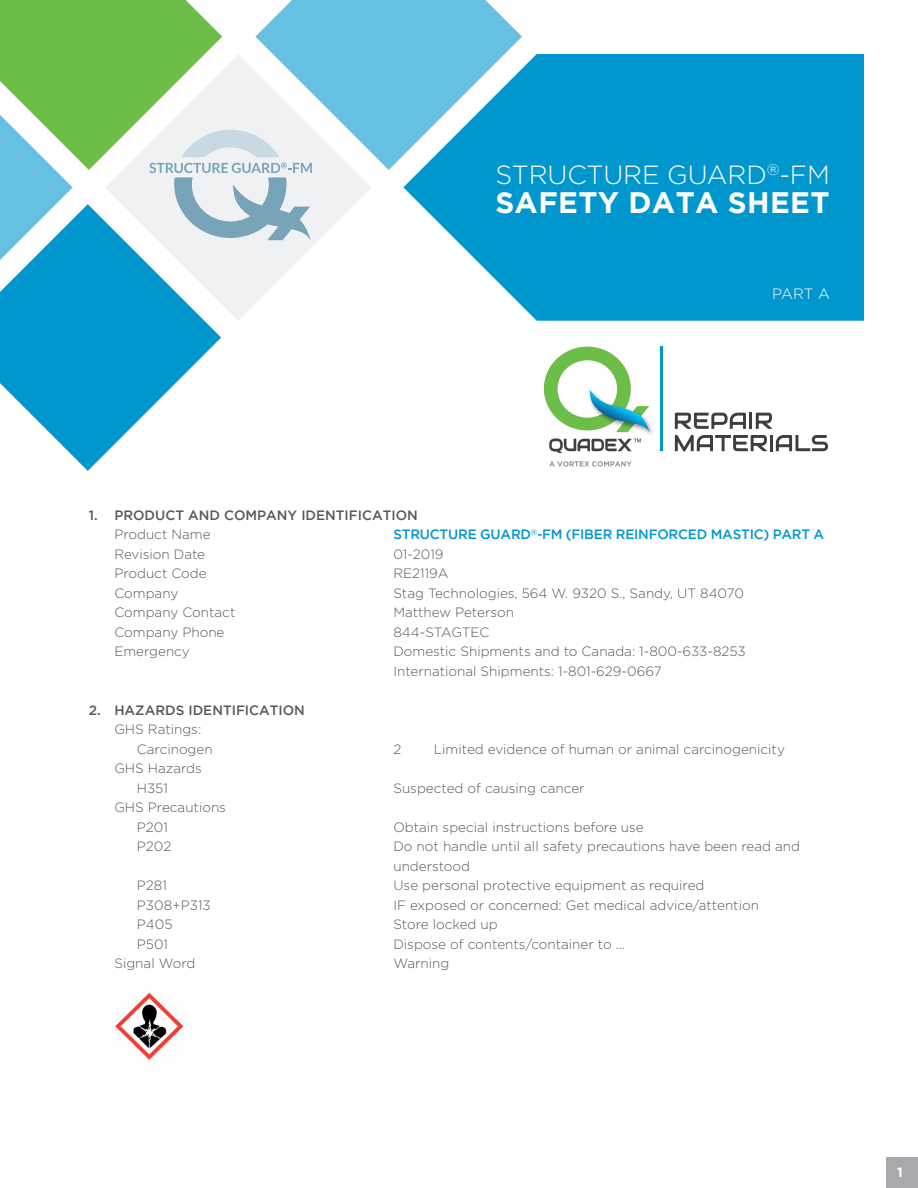
<style>
.page{position:relative;width:918px;height:1188px;background:#fff}
.page>*{position:absolute;margin:0;border:0;box-sizing:border-box;transform-origin:0 0}
.t1{font:700 29.55px "Gotham";letter-spacing:.015em;color:#fff}
.t2{font:300 26.25px "Gotham";letter-spacing:-.005em;color:#fff}
.t3{font:300 15px "Gotham";color:#fff}
.t4{font:300 13.5px/19.5px "Gotham";color:#57585a}
.t5{font:500 13.5px "Gotham";color:#57585a}
.t6{font:500 13.5px "Gotham";letter-spacing:-.015em;color:#0096ce}
.t7{font:700 13.5px "Gotham";color:#fff}
</style>
<div class="page">
<div style="left:887px;top:1158px;width:31px;height:30px;background:#a8a9ad"></div>
<img style="left:573px;top:414px;width:102px;height:37px">
<svg style="left:544px;top:347px;width:105px;height:85px"></svg>
<hr style="left:660px;top:346px;width:3px;height:105px;background:#0096ce">
<svg style="left:675px;top:413px;width:71px;height:16px"></svg>
<hr style="left:749px;top:413px;width:3px;height:16px;background:#3e3e3f">
<svg style="left:756px;top:413px;width:17px;height:16px"></svg>
<svg style="left:675px;top:435px;width:92px;height:16px"></svg>
<hr style="left:770px;top:435px;width:3px;height:16px;background:#3e3e3f">
<svg style="left:776px;top:435px;width:52px;height:16px"></svg>
<svg style="left:549px;top:439px;width:92px;height:14px"></svg>
<svg style="left:549px;top:461px;width:83px;height:6px"></svg>
<svg style="left:312px;top:170px;width:59px;height:77px;fill:#f0f1f2"></svg>
<svg style="left:0;top:321px;width:221px;height:150px;fill:#0096ce"></svg>
<svg style="left:403px;top:54px;width:461px;height:267px;background:#169fd2"></svg>
<svg style="left:312px;top:0;width:210px;height:170px;fill:#66c0e1"></svg>
<svg style="left:0;top:0;width:312px;height:321px"></svg>
<img style="left:116px;top:992px;width:68px;height:68px">
<p class="t2" style="left:496px;top:160px;width:336px">STRUCTURE GUARD<sup>®</sup>-FM</p>
<p class="t1" style="left:495px;top:186px;width:336px">SAFETY DATA SHEET</p>
<p class="t3" style="left:772px;top:285px;width:59px">PART A</p>
<p class="t5" style="left:89px;top:507px;width:330px">1. PRODUCT AND COMPANY IDENTIFICATION</p>
<p class="t4" style="left:114px;top:525px;width:98px">Product Name</p>
<p class="t6" style="left:393px;top:527px;width:432px">STRUCTURE GUARD<sup>®</sup>-FM (FIBER REINFORCED MASTIC) PART A</p>
<p class="t4" style="left:114px;top:544px;width:92px">Revision Date</p>
<p class="t4" style="left:393px;top:544px;width:52px">01-2019</p>
<p class="t4" style="left:114px;top:564px;width:94px">Product Code</p>
<p class="t4" style="left:393px;top:564px;width:57px">RE2119A</p>
<p class="t4" style="left:114px;top:583px;width:65px">Company</p>
<p class="t4" style="left:393px;top:583px;width:352px">Stag Technologies, 564 W. 9320 S., Sandy, UT 84070</p>
<p class="t4" style="left:114px;top:603px;width:123px">Company Contact</p>
<p class="t4" style="left:393px;top:603px;width:122px">Matthew Peterson</p>
<p class="t4" style="left:114px;top:622px;width:112px">Company Phone</p>
<p class="t4" style="left:393px;top:622px;width:98px">844-STAGTEC</p>
<p class="t4" style="left:114px;top:642px;width:77px">Emergency</p>
<p class="t4" style="left:393px;top:642px;width:354px">Domestic Shipments and to Canada: 1-800-633-8253</p>
<p class="t4" style="left:393px;top:661px;width:270px">International Shipments: 1-801-629-0667</p>
<p class="t5" style="left:89px;top:702px;width:218px">2. HAZARDS IDENTIFICATION</p>
<p class="t4" style="left:114px;top:720px;width:88px">GHS Ratings:</p>
<p class="t4" style="left:137px;top:739px;width:77px">Carcinogen</p>
<p class="t4" style="left:393px;top:739px;width:9px">2</p>
<p class="t4" style="left:434px;top:739px;width:353px">Limited evidence of human or animal carcinogenicity</p>
<p class="t4" style="left:114px;top:759px;width:89px">GHS Hazards</p>
<p class="t4" style="left:137px;top:778px;width:33px">H351</p>
<p class="t4" style="left:393px;top:778px;width:193px">Suspected of causing cancer</p>
<p class="t4" style="left:114px;top:798px;width:113px">GHS Precautions</p>
<p class="t4" style="left:137px;top:817px;width:33px">P201</p>
<p class="t4" style="left:393px;top:817px;width:252px">Obtain special instructions before use</p>
<p class="t4" style="left:137px;top:837px;width:36px">P202</p>
<p class="t4" style="left:393px;top:837px;width:408px">Do not handle until all safety precautions have been read and understood</p>
<p class="t4" style="left:137px;top:876px;width:32px">P281</p>
<p class="t4" style="left:393px;top:876px;width:313px">Use personal protective equipment as required</p>
<p class="t4" style="left:137px;top:895px;width:75px">P308+P313</p>
<p class="t4" style="left:393px;top:895px;width:367px">IF exposed or concerned: Get medical advice/attention</p>
<p class="t4" style="left:137px;top:915px;width:37px">P405</p>
<p class="t4" style="left:393px;top:915px;width:106px">Store locked up</p>
<p class="t4" style="left:137px;top:934px;width:33px">P501</p>
<p class="t4" style="left:393px;top:934px;width:233px">Dispose of contents/container to …</p>
<p class="t4" style="left:114px;top:954px;width:82px">Signal Word</p>
<p class="t4" style="left:393px;top:954px;width:57px">Warning</p>
<p class="t7" style="left:897px;top:1164px;width:7px">1</p>
</div>
